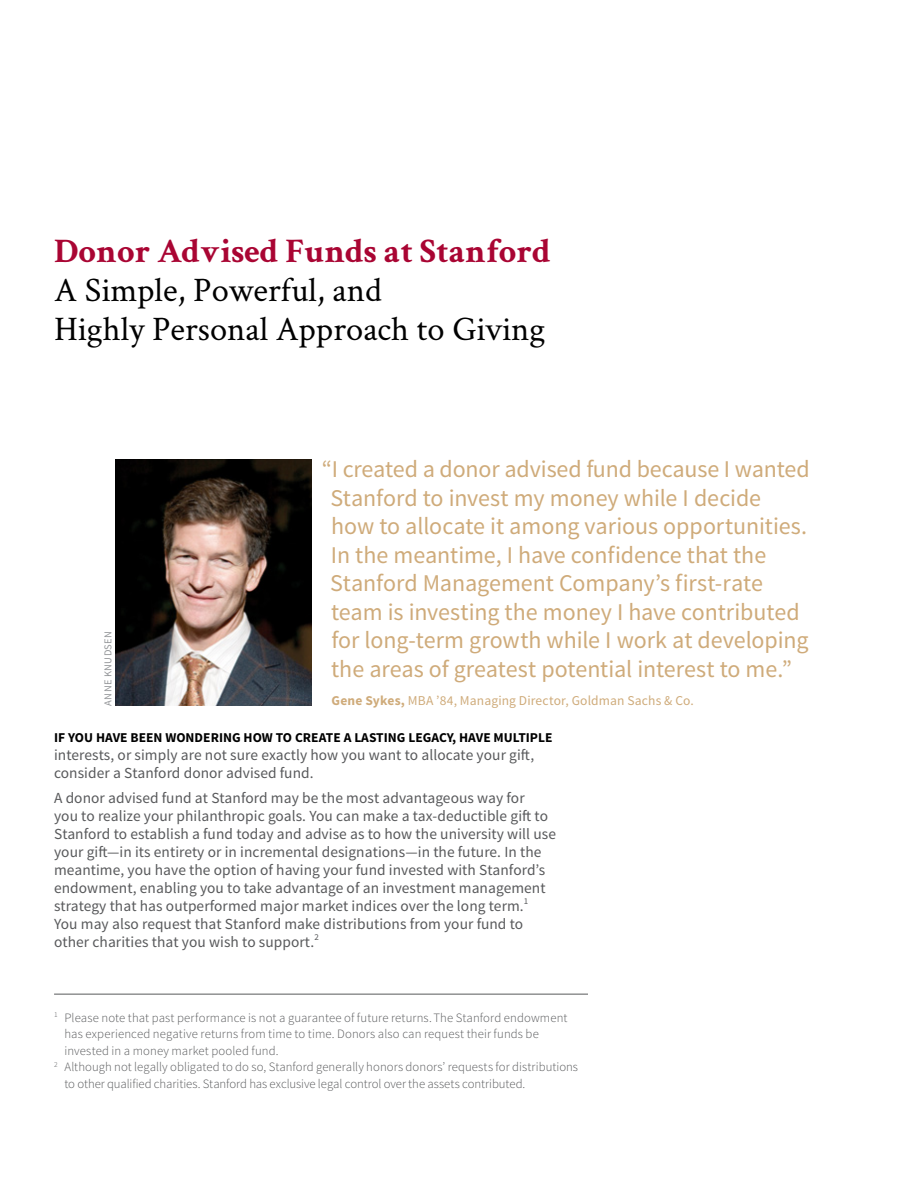
<style>
.page{position:relative;width:918px;height:1188px;background:#fff}
.page>*{position:absolute;margin:0;border:0;box-sizing:border-box;transform-origin:0 0}
.t1{font:34.5px/39px "Crimson";color:#000}
.t2{font:700 34.5px "Crimson";color:#a90533}
.t3{font:24px/28.5px "Source Sans Pro";letter-spacing:-.005em;color:#cfab7a}
.t4{font:15.3px/18px "Source Sans Pro";letter-spacing:.005em;color:#58595b}
.t5{font:700 13.5px "Source Sans Pro";color:#000}
.t6{font:13.5px "Source Sans Pro";letter-spacing:.01em;color:#cfab7a}
.t7{font:300 12.75px "Source Sans Pro";letter-spacing:.005em;color:#58595b}
.t8{font:10.5px "Source Sans Pro";letter-spacing:.035em;color:#939598}
.s1{font-weight:700}
</style>
<div class="page">
<img style="left:115px;top:459px;width:197px;height:247px">
<hr style="left:54px;top:994px;width:534px;height:1px;background:#58595b">
<h1 class="t2" style="left:54px;top:230px;width:498px">Donor Advised Funds at Stanford</h1>
<h1 class="t1" style="left:54px;top:269px;width:493px">A Simple, Powerful, and<br>Highly Personal Approach to Giving</h1>
<p class="t8" style="left:101px;top:706px;width:76px;rotate:-90deg">ANNE KNUDSEN</p>
<p class="t3" style="left:330px;top:455px;width:481px;text-indent:-9px">“I created a donor advised fund because I wanted Stanford to invest my money while I decide how to allocate it among various opportunities.<br>In the meantime, I have confidence that the Stanford Management Company’s first-rate team is investing the money I have contributed for long-term growth while I work at developing the areas of greatest potential interest to me.”</p>
<p class="t6" style="left:331px;top:692px;width:364px"><span class="s1">Gene Sykes,</span> MBA ’84, Managing Director, Goldman Sachs &amp; Co.</p>
<p class="t5" style="left:54px;top:729px;width:500px">IF YOU HAVE BEEN WONDERING HOW TO CREATE A LASTING LEGACY, HAVE MULTIPLE</p>
<p class="t4" style="left:54px;top:746px;width:482px">interests, or simply are not sure exactly how you want to allocate your gift, consider a Stanford donor advised fund.</p>
<p class="t4" style="left:54px;top:789px;width:503px">A donor advised fund at Stanford may be the most advantageous way for<br>you to realize your philanthropic goals. You can make a tax-deductible gift to Stanford to establish a fund today and advise as to how the university will use your gift—in its entirety or in incremental designations—in the future. In the meantime, you have the option of having your fund invested with Stanford’s endowment, enabling you to take advantage of an investment management strategy that has outperformed major market indices over the long term.<sup>1<br></sup>You may also request that Stanford make distributions from your fund to other charities that you wish to support.<sup>2</sup></p>
<p class="t7" style="left:54px;top:1010px;width:515px"><sup>1</sup> Please note that past performance is not a guarantee of future returns. The Stanford endowment</p>
<p class="t7" style="left:64px;top:1026px;width:476px">has experienced negative returns from time to time. Donors also can request their funds be</p>
<p class="t7" style="left:64px;top:1043px;width:216px">invested in a money market pooled fund.</p>
<p class="t7" style="left:54px;top:1059px;width:526px"><sup>2</sup> Although not legally obligated to do so, Stanford generally honors donors’ requests for distributions</p>
<p class="t7" style="left:65px;top:1076px;width:462px">to other qualified charities. Stanford has exclusive legal control over the assets contributed.</p>
</div>
